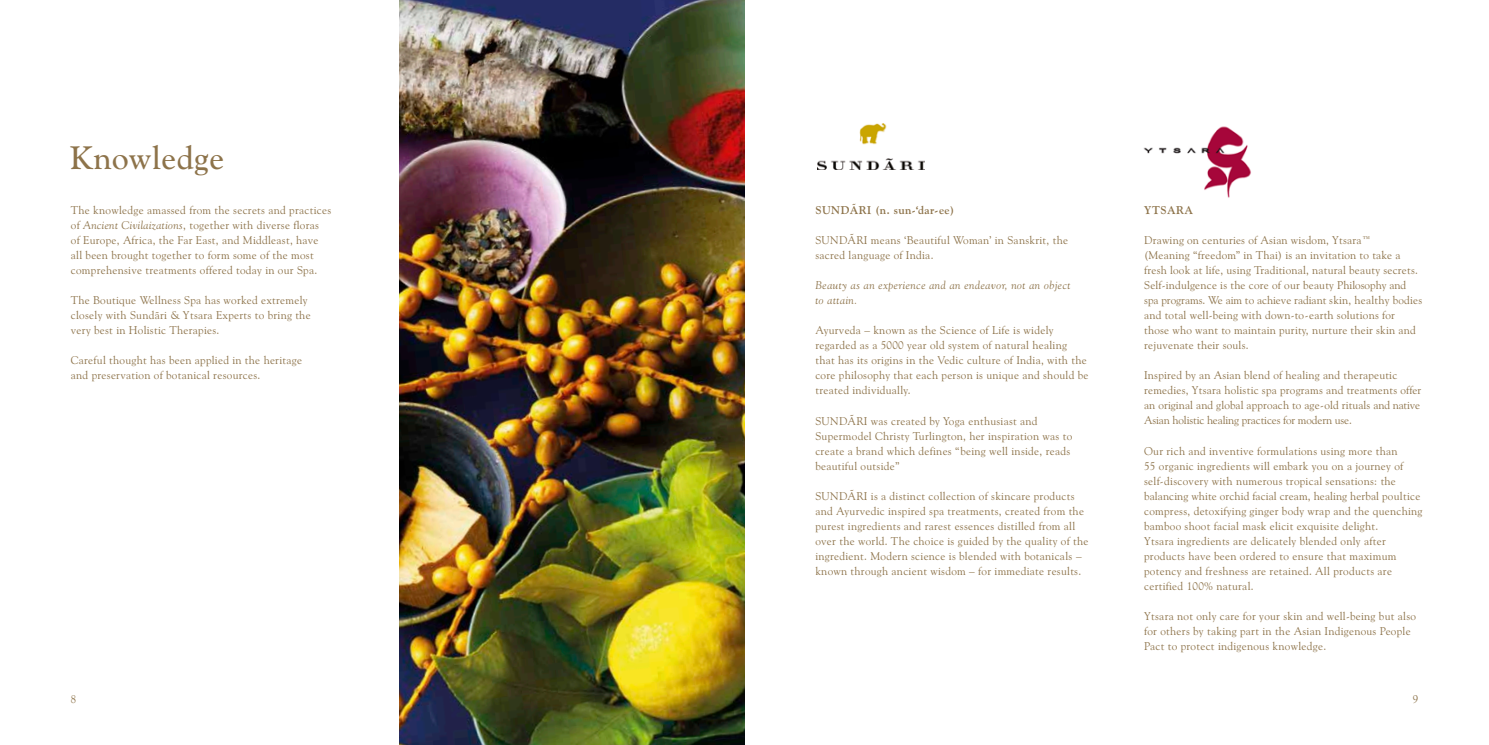
<style>
.page{position:relative;width:1489px;height:745px;background:#fff}
.page>*{position:absolute;margin:0;border:0;box-sizing:border-box;transform-origin:0 0}
.t1{font:32.5px "Goudy Catalogue BT";letter-spacing:.02em;color:#8d734a}
.t2{font:11.25px/15px "Goudy Old Style BT";letter-spacing:.025em;color:#8d734a}
.t3{font:italic 11.25px/15px "Goudy Old Style BT";letter-spacing:.04em;color:#8d734a}
.t4{font:700 11.25px "Goudy Old Style BT";letter-spacing:.04em;color:#8d734a}
.s1{font-style:italic}
</style>
<div class="page">
<img style="left:399px;top:0;width:345px;height:744px">
<img style="left:1143px;top:126px;width:108px;height:72px">
<img style="left:817px;top:124px;width:107px;height:45px">
<h1 class="t1" style="left:70px;top:138px;width:155px">Knowledge</h1>
<p class="t2" style="left:71px;top:202px;width:262px">The knowledge amassed from the secrets and practices of <span class="s1">Ancient Civilaizations</span>, together with diverse floras<br>of Europe, Africa, the Far East, and Middleast, have all been brought together to form some of the most comprehensive treatments offered today in our Spa.</p>
<p class="t2" style="left:71px;top:292px;width:241px">The Boutique Wellness Spa has worked extremely closely with Sundãri &amp; Ytsara Experts to bring the very best in Holistic Therapies.</p>
<p class="t2" style="left:71px;top:352px;width:233px">Careful thought has been applied in the heritage and preservation of botanical resources.</p>
<p class="t4" style="left:815px;top:203px;width:17px">SUND</p>
<p class="t4" style="left:849px;top:203px;width:106px">ÃRI (n. sun-‘dar-ee)</p>
<p class="t2" style="left:815px;top:232px;width:254px">SUNDÃRI means ‘Beautiful Woman’ in Sanskrit, the sacred language of India.</p>
<p class="t3" style="left:815px;top:277px;width:257px">Beauty as an experience and an endeavor, not an object to attain.</p>
<p class="t2" style="left:815px;top:322px;width:275px">Ayurveda – known as the Science of Life is widely regarded as a 5000 year old system of natural healing that has its origins in the Vedic culture of India, with the core philosophy that each person is unique and should be treated individually.</p>
<p class="t2" style="left:815px;top:412px;width:258px">SUNDÃRI was created by Yoga enthusiast and Supermodel Christy Turlington, her inspiration was to create a brand which defines “being well inside, reads beautiful outside”</p>
<p class="t2" style="left:815px;top:487px;width:274px">SUNDÃRI is a distinct collection of skincare products and Ayurvedic inspired spa treatments, created from the purest ingredients and rarest essences distilled from all over the world. The choice is guided by the quality of the ingredient. Modern science is blended with botanicals – known through ancient wisdom – for immediate results.</p>
<p class="t4" style="left:1144px;top:203px;width:17px">Ytsa</p>
<p class="t4" style="left:1176px;top:203px;width:15px">ra</p>
<p class="t2" style="left:1144px;top:232px;width:279px">Drawing on centuries of Asian wisdom, Ytsara™<br>(Meaning “freedom” in Thai) is an invitation to take a fresh look at life, using Traditional, natural beauty secrets.<br>Self-indulgence is the core of our beauty Philosophy and spa programs. We aim to achieve radiant skin, healthy bodies and total well-being with down-to-earth solutions for those who want to maintain purity, nurture their skin and rejuvenate their souls.</p>
<p class="t2" style="left:1144px;top:367px;width:279px">Inspired by an Asian blend of healing and therapeutic remedies, Ytsara holistic spa programs and treatments offer an original and global approach to age-old rituals and native Asian holistic healing practices for modern use.</p>
<p class="t2" style="left:1144px;top:442px;width:280px">Our rich and inventive formulations using more than<br>55 organic ingredients will embark you on a journey of self-discovery with numerous tropical sensations: the balancing white orchid facial cream, healing herbal poultice compress, detoxifying ginger body wrap and the quenching bamboo shoot facial mask elicit exquisite delight.<br>Ytsara ingredients are delicately blended only after products have been ordered to ensure that maximum potency and freshness are retained. All products are certified 100% natural.</p>
<p class="t2" style="left:1144px;top:607px;width:273px">Ytsara not only care for your skin and well-being but also for others by taking part in the Asian Indigenous People<br>Pact to protect indigenous knowledge.</p>
<p class="t2" style="left:71px;top:691px;width:7px">8</p>
<p class="t2" style="left:1412px;top:691px;width:7px">9</p>
</div>
